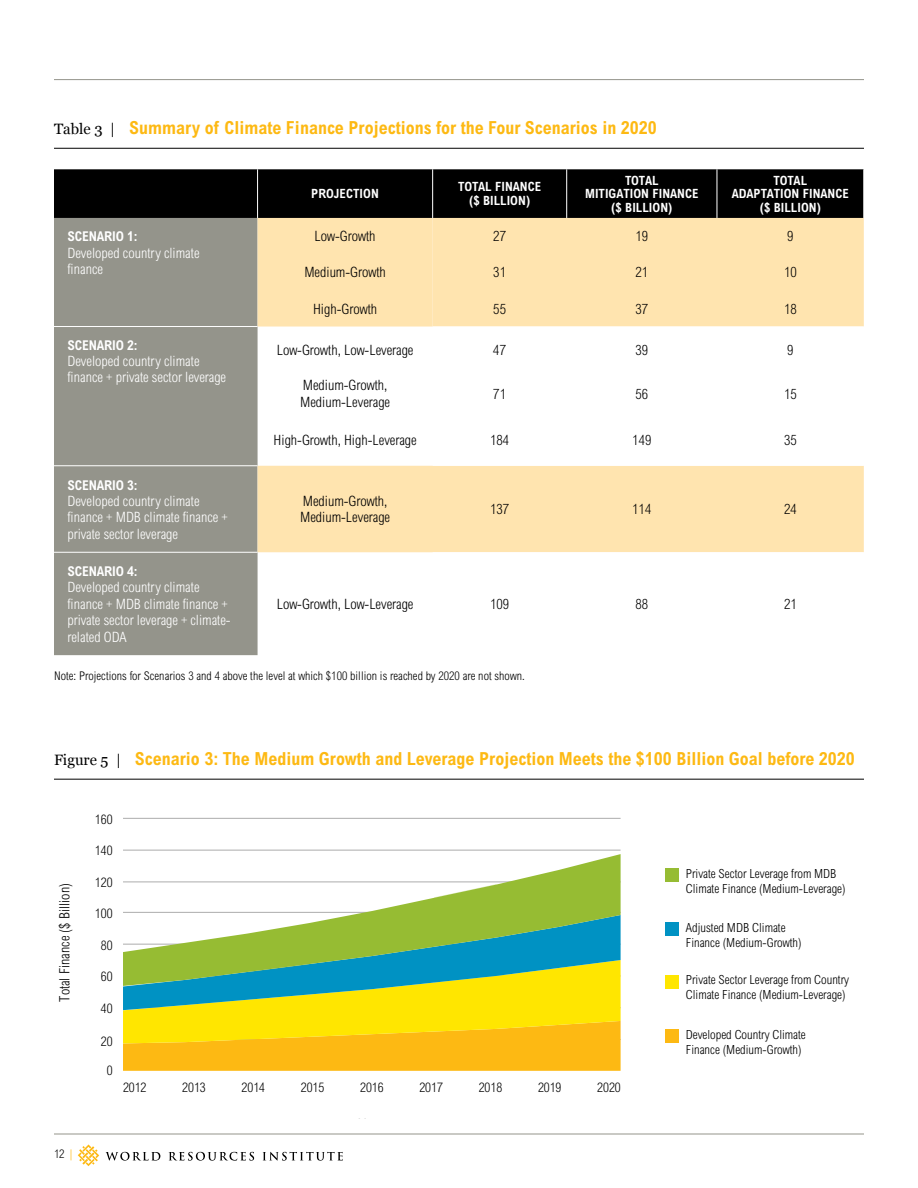
<style>
.page{position:relative;width:918px;height:1188px;background:#fff}
.page>*{position:absolute;margin:0;border:0;box-sizing:border-box;transform-origin:0 0}
.t1{font:700 condensed 18px "Arial MT Std";color:#fdb913}
.t2{font:300 condensed 14.25px/16.4px "Arial MT Std";color:#fff}
.t3{font:300 condensed 14.25px/16.4px "Arial MT Std";color:#000}
.t4{font:300 condensed 14.1px "Arial MT Std";color:#010101}
.t5{font:700 condensed 13.5px "Arial MT Std";letter-spacing:-.01em;color:#fff}
.t6{font:300 condensed 13.2px "Arial MT Std";color:#010101}
.t7{font:700 condensed 12.75px/13.5px "Arial MT Std";letter-spacing:.005em;color:#fff;text-align:center}
.t8{font:300 condensed 12.6px/15.1px "Arial MT Std";color:#010101}
.t9{font:300 condensed 12px "Arial MT Std";letter-spacing:.005em;color:#000}
.s1{font-family:"Georgia";font-weight:400;font-stretch:normal;font-size:15px;color:#000}
.s2{color:#fdb913}
</style>
<div class="page">
<hr style="left:54px;top:1134px;width:810px;height:1px;background:#94948b">
<svg style="left:78px;top:1144px;width:21px;height:22px"></svg>
<svg style="left:106px;top:1152px;width:54px;height:9px"></svg>
<svg style="left:169px;top:1152px;width:85px;height:9px"></svg>
<svg style="left:263px;top:1152px;width:80px;height:9px"></svg>
<hr style="left:54px;top:79px;width:810px;height:1px;background:#94948b">
<hr style="left:54px;top:779px;width:810px;height:1px;background:#000">
<hr style="left:54px;top:148px;width:810px;height:1px;background:#000">
<div style="left:54px;top:327px;width:204px;height:328px;background:#94948b"></div>
<svg style="left:54px;top:169px;width:810px;height:157px;background:#363633"></svg>
<svg style="left:258px;top:218px;width:606px;height:334px;fill:#ffe4af"></svg>
<svg style="left:433px;top:327px;width:431px;height:225px"></svg>
<hr style="left:257px;top:169px;width:1px;height:49px;background:#fff">
<hr style="left:432px;top:169px;width:1px;height:49px;background:#fff">
<hr style="left:566px;top:169px;width:1px;height:49px;background:#fff">
<hr style="left:717px;top:169px;width:1px;height:49px;background:#fff">
<hr style="left:54px;top:465px;width:204px;height:1px;background:#fff">
<hr style="left:54px;top:552px;width:204px;height:1px;background:#fff">
<hr style="left:123px;top:850px;width:498px;height:1px;background:#acacac">
<hr style="left:123px;top:818px;width:498px;height:1px;background:#acacac">
<svg style="left:123px;top:1010px;width:498px;height:61px;background:#fdca0d"></svg>
<svg style="left:123px;top:986px;width:498px;height:24px;background:#b4cd39"></svg>
<svg style="left:123px;top:854px;width:498px;height:132px"></svg>
<div style="left:665px;top:868px;width:14px;height:14px;background:#96bc33"></div>
<div style="left:665px;top:922px;width:14px;height:14px;background:#0092c3"></div>
<div style="left:665px;top:976px;width:14px;height:13px;background:#ffe600"></div>
<div style="left:665px;top:1029px;width:14px;height:14px;background:#fdb913"></div>
<p class="t1" style="left:54px;top:118px;width:604px"><span class="s1">Table 3 |</span> Summary of Climate Finance Projections for the Four Scenarios in 2020</p>
<p class="t5" style="left:68px;top:229px;width:72px">SCENARIO 1:</p>
<p class="t2" style="left:68px;top:244px;width:134px">Developed country climate finance</p>
<p class="t5" style="left:67px;top:337px;width:72px">SCENARIO 2:</p>
<p class="t2" style="left:67px;top:353px;width:160px">Developed country climate finance + private sector leverage</p>
<p class="t7" style="left:311px;top:187px;width:69px">PROJECTION</p>
<p class="t7" style="left:458px;top:180px;width:85px">TOTAL FINANCE ($ BILLION)</p>
<p class="t7" style="left:585px;top:173px;width:115px">TOTAL<br>MITIGATION FINANCE ($ BILLION)</p>
<p class="t7" style="left:732px;top:173px;width:119px">TOTAL<br>ADAPTATION FINANCE ($ BILLION)</p>
<p class="t3" style="left:315px;top:228px;width:62px">Low-Growth</p>
<p class="t3" style="left:493px;top:228px;width:14px">27</p>
<p class="t3" style="left:635px;top:228px;width:14px">19</p>
<p class="t3" style="left:787px;top:228px;width:8px">9</p>
<p class="t3" style="left:304px;top:264px;width:83px">Medium-Growth</p>
<p class="t3" style="left:493px;top:264px;width:14px">31</p>
<p class="t3" style="left:635px;top:264px;width:14px">21</p>
<p class="t3" style="left:784px;top:264px;width:14px">10</p>
<p class="t3" style="left:313px;top:300px;width:66px">High-Growth</p>
<p class="t3" style="left:493px;top:300px;width:14px">55</p>
<p class="t3" style="left:635px;top:300px;width:14px">37</p>
<p class="t3" style="left:784px;top:300px;width:14px">18</p>
<p class="t3" style="left:277px;top:342px;width:138px">Low-Growth, Low-Leverage</p>
<p class="t3" style="left:493px;top:342px;width:14px">47</p>
<p class="t3" style="left:635px;top:342px;width:14px">39</p>
<p class="t3" style="left:787px;top:342px;width:8px">9</p>
<p class="t3" style="left:300px;top:377px;width:92px">Medium-Growth,<br>Medium-Leverage</p>
<p class="t3" style="left:493px;top:385px;width:14px">71</p>
<p class="t3" style="left:635px;top:385px;width:14px">56</p>
<p class="t3" style="left:784px;top:385px;width:14px">15</p>
<p class="t3" style="left:274px;top:432px;width:145px">High-Growth, High-Leverage</p>
<p class="t3" style="left:490px;top:432px;width:21px">184</p>
<p class="t3" style="left:632px;top:432px;width:21px">149</p>
<p class="t3" style="left:784px;top:432px;width:14px">35</p>
<p class="t5" style="left:67px;top:477px;width:72px">SCENARIO 3:</p>
<p class="t2" style="left:67px;top:493px;width:162px">Developed country climate finance + MDB climate finance + private sector leverage</p>
<p class="t3" style="left:300px;top:493px;width:92px">Medium-Growth,<br>Medium-Leverage</p>
<p class="t3" style="left:490px;top:501px;width:21px">137</p>
<p class="t3" style="left:632px;top:501px;width:21px">114</p>
<p class="t3" style="left:784px;top:501px;width:14px">24</p>
<p class="t5" style="left:67px;top:564px;width:72px">SCENARIO 4:</p>
<p class="t2" style="left:67px;top:579px;width:165px">Developed country climate finance + MDB climate finance + private sector leverage + climate&shy;related ODA</p>
<p class="t3" style="left:277px;top:596px;width:138px">Low-Growth, Low-Leverage</p>
<p class="t3" style="left:490px;top:596px;width:21px">109</p>
<p class="t3" style="left:635px;top:596px;width:14px">88</p>
<p class="t3" style="left:784px;top:596px;width:14px">21</p>
<p class="t9" style="left:54px;top:669px;width:472px">Note: Projections for Scenarios 3 and 4 above the level at which $100 billion is reached by 2020 are not shown.</p>
<p class="t1" style="left:54px;top:749px;width:802px"><span class="s1">Figure 5 |</span> Scenario 3: The Medium Growth and Leverage Projection Meets the $100 Billion Goal before 2020</p>
<p class="t6" style="left:95px;top:812px;width:19px">160</p>
<p class="t4" style="left:56px;top:1002px;width:120px;rotate:-90deg">Total Finance ($ Billion)</p>
<p class="t9" style="left:54px;top:1147px;width:20px">12 <span class="s2">|</span></p>
<p class="t6" style="left:95px;top:843px;width:19px">140</p>
<p class="t6" style="left:95px;top:875px;width:19px">120</p>
<p class="t6" style="left:95px;top:906px;width:19px">100</p>
<p class="t6" style="left:101px;top:938px;width:13px">80</p>
<p class="t6" style="left:101px;top:969px;width:13px">60</p>
<p class="t6" style="left:101px;top:1001px;width:13px">40</p>
<p class="t6" style="left:101px;top:1034px;width:13px">20</p>
<p class="t6" style="left:107px;top:1063px;width:7px">0</p>
<p class="t6" style="left:123px;top:1080px;width:25px">2012</p>
<p class="t6" style="left:182px;top:1080px;width:25px">2013</p>
<p class="t6" style="left:242px;top:1080px;width:25px">2014</p>
<p class="t6" style="left:301px;top:1080px;width:25px">2015</p>
<p class="t6" style="left:360px;top:1080px;width:25px">2016</p>
<p class="t6" style="left:419px;top:1080px;width:25px">2017</p>
<p class="t6" style="left:479px;top:1080px;width:25px">2018</p>
<p class="t6" style="left:538px;top:1080px;width:25px">2019</p>
<p class="t6" style="left:597px;top:1080px;width:25px">2020</p>
<p class="t8" style="left:686px;top:866px;width:161px">Private Sector Leverage from MDB<br>Climate Finance (Medium-Leverage)</p>
<p class="t8" style="left:686px;top:920px;width:117px">Adjusted MDB Climate<br>Finance (Medium-Growth)</p>
<p class="t8" style="left:686px;top:972px;width:165px">Private Sector Leverage from Country<br>Climate Finance (Medium-Leverage)</p>
<p class="t8" style="left:686px;top:1027px;width:122px">Developed Country Climate<br>Finance (Medium-Growth)</p>
</div>
